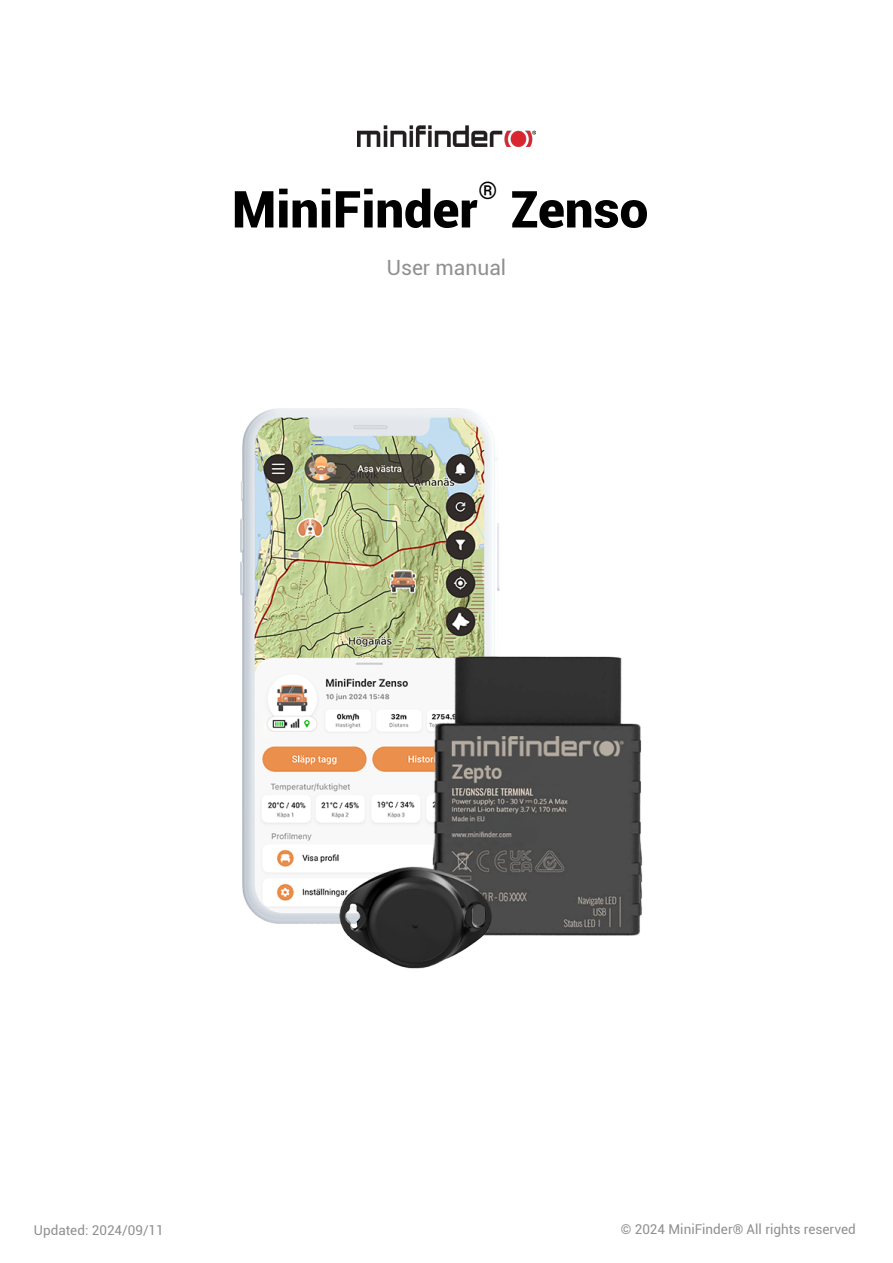
<style>
.page{position:relative;width:893px;height:1263px;background:#fff}
.page>*{position:absolute;margin:0;border:0;box-sizing:border-box;transform-origin:0 0}
.t1{font:900 51px "Roboto";color:#000}
.t2{font:24px "Roboto";color:#000}
.t3{font:21px "Roboto";color:#909090}
.t4{font:13.5px "Roboto";color:#909090}
</style>
<div class="page">
<img style="left:357px;top:125px;width:178px;height:22px">
<img style="left:240px;top:408px;width:403px;height:561px">
<h2 class="t2" style="left:478px;top:173px;width:20px">®</h2>
<h1 class="t1" style="left:232px;top:173px;width:418px">MiniFinder Zenso</h1>
<h3 class="t3" style="left:387px;top:253px;width:121px">User manual</h3>
<p class="t4" style="left:34px;top:1221px;width:131px">Updated: 2024/09/11</p>
<p class="t4" style="left:621px;top:1220px;width:237px">© 2024 MiniFinder® All rights reserved</p>
</div>
